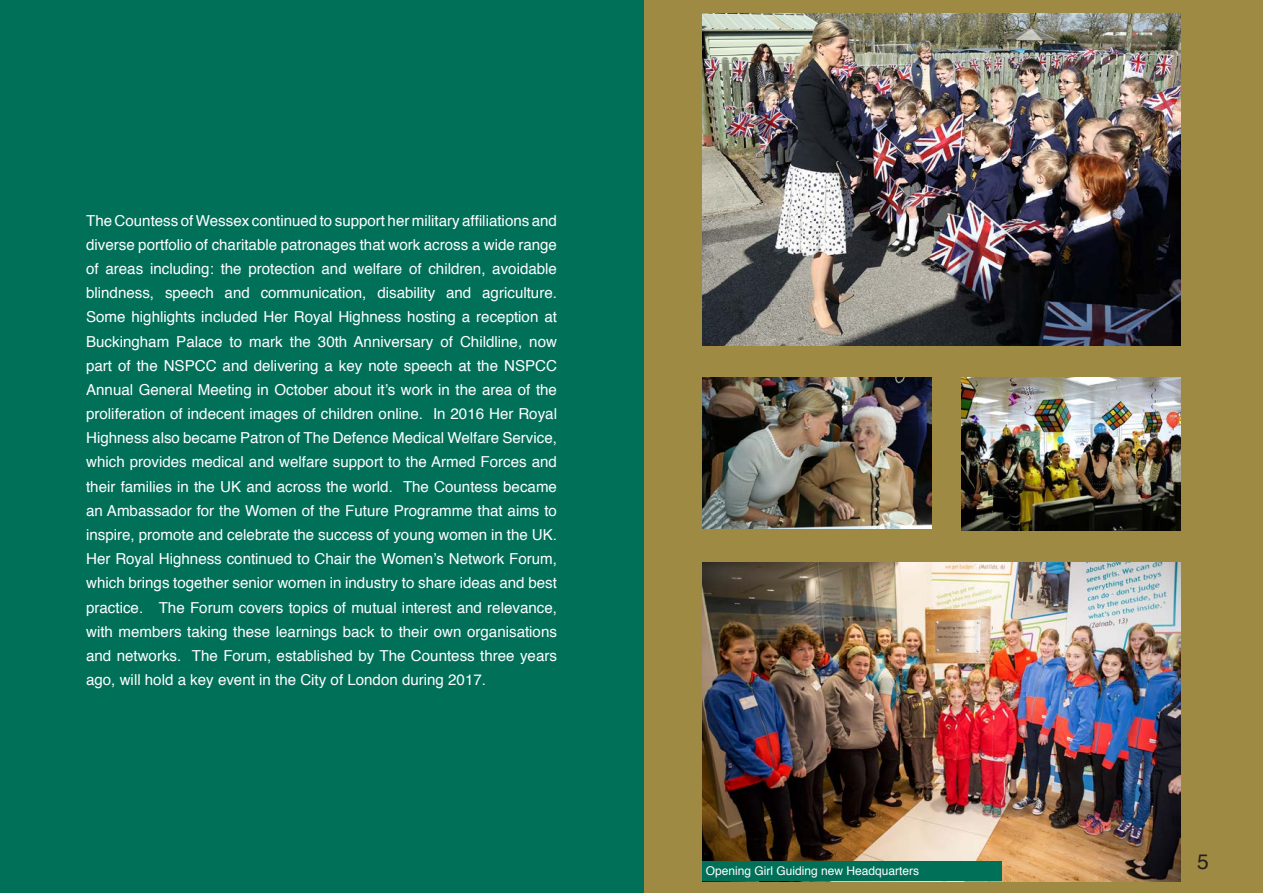
<style>
.page{position:relative;width:1263px;height:893px;background:#007059}
.page>*{position:absolute;margin:0;border:0;box-sizing:border-box;transform-origin:0 0}
.Contents_pra{font:21px "Helvetica";color:#231f20}
.Normal_pra{font:15.15px/24.2px "Helvetica";color:#fff;text-align:justify}
.Contents_pra-2{font:12px "Helvetica";color:#fff}
</style>
<div class="page">
<div style="left:644px;top:0;width:619px;height:893px;background:#9e8a42"></div>
<img style="left:702px;top:13px;width:478px;height:333px">
<img style="left:961px;top:378px;width:219px;height:152px">
<img style="left:702px;top:378px;width:229px;height:151px">
<img style="left:702px;top:563px;width:478px;height:318px">
<div style="left:702px;top:861px;width:300px;height:20px;background:#007059"></div>
<p class="Normal_pra" style="left:86px;top:209px;width:472px">The Countess of Wessex continued to support her military affiliations and diverse portfolio of charitable patronages that work across a wide range of areas including: the protection and welfare of children, avoidable blindness, speech and communication, disability and agriculture.<br>Some highlights included Her Royal Highness hosting a reception at Buckingham Palace to mark the 30th Anniversary of Childline, now part of the NSPCC and delivering a key note speech at the NSPCC Annual General Meeting in October about it’s work in the area of the proliferation of indecent images of children online. In 2016 Her Royal Highness also became Patron of The Defence Medical Welfare Service, which provides medical and welfare support to the Armed Forces and their families in the UK and across the world. The Countess became an Ambassador for the Women of the Future Programme that aims to inspire, promote and celebrate the success of young women in the UK.<br>Her Royal Highness continued to Chair the Women’s Network Forum, which brings together senior women in industry to share ideas and best practice. The Forum covers topics of mutual interest and relevance, with members taking these learnings back to their own organisations and networks. The Forum, established by The Countess three years ago, will hold a key event in the City of London during 2017.</p>
<p class="Contents_pra-2" style="left:706px;top:861px;width:215px">Opening Girl Guiding new Headquarters</p>
<h1 class="Contents_pra" style="left:1197px;top:842px;width:13px">5</h1>
<p class="Contents_pra" style="left:1197px;top:845px;width:13px">5</p>
</div>
